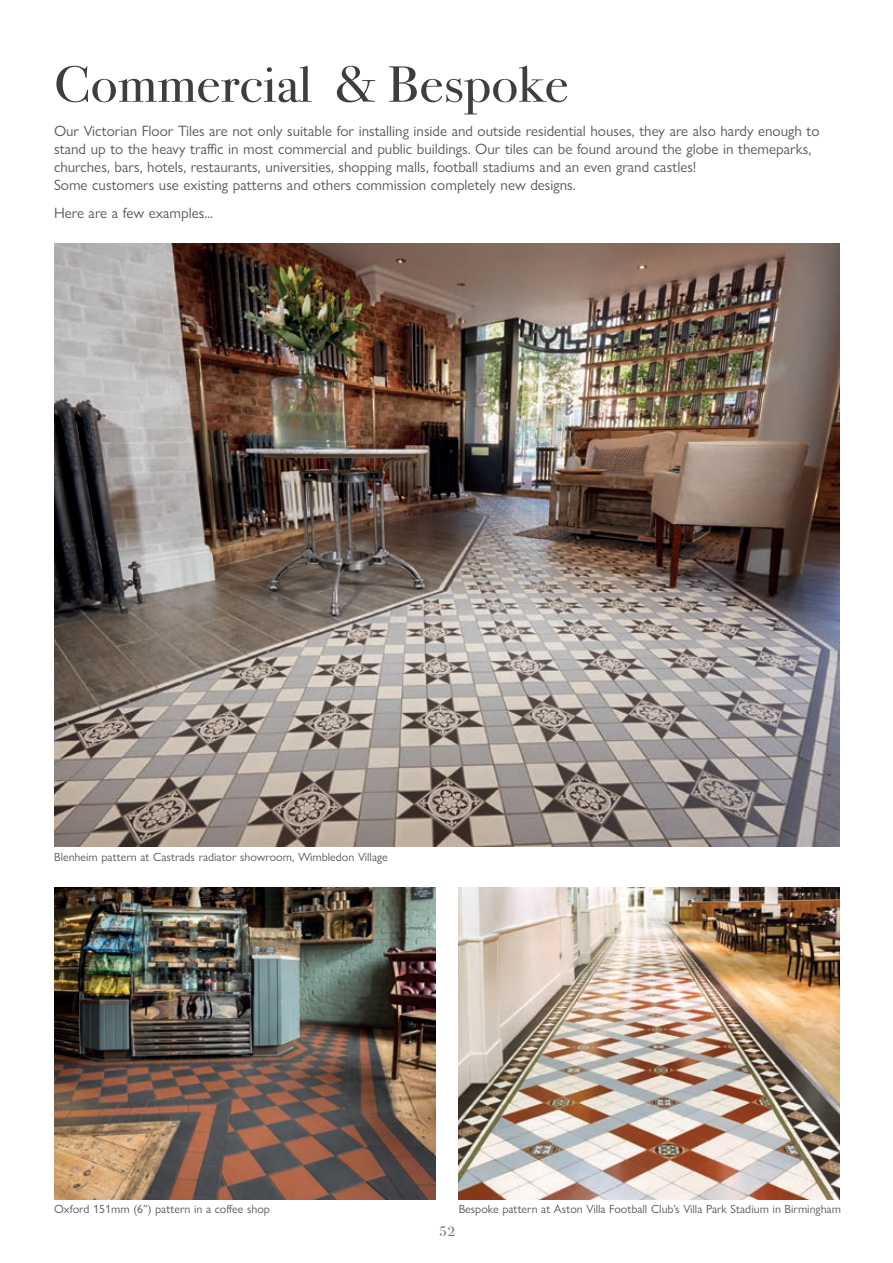
<style>
.page{position:relative;width:893px;height:1263px;background:#fff}
.page>*{position:absolute;margin:0;border:0;box-sizing:border-box;transform-origin:0 0}
.t1{font:51px "Bodoni Svty Two ITCTT";color:#3e3e3f;scale:1.1 1}
.t2{font:15px/18px "Gill Sans Nova";color:#57585a}
.t3{font:13.5px "Bodoni Svty Two ITCTT";color:#767771;scale:1.1 1}
.t4{font:11.85px "Gill Sans Nova";color:#57585a}
</style>
<div class="page">
<img style="left:54px;top:243px;width:786px;height:603px">
<img style="left:54px;top:887px;width:381px;height:312px">
<img style="left:459px;top:887px;width:381px;height:312px">
<p class="t1" style="left:54px;top:43px;width:469px">Commercial &amp; Bespoke</p>
<p class="t2" style="left:54px;top:121px;width:767px">Our Victorian Floor Tiles are not only suitable for installing inside and outside residential houses, they are also hardy enough to stand up to the heavy traffic in most commercial and public buildings. Our tiles can be found around the globe in themeparks, churches, bars, hotels, restaurants, universities, shopping malls, football stadiums and an even grand castles!</p>
<p class="t2" style="left:54px;top:175px;width:523px">Some customers use existing patterns and others commission completely new designs.</p>
<p class="t2" style="left:54px;top:204px;width:161px">Here are a few examples...</p>
<p class="t4" style="left:54px;top:850px;width:335px">Blenheim pattern at Castrads radiator showroom, Wimbledon Village</p>
<p class="t4" style="left:54px;top:1202px;width:218px">Oxford 151mm (6”) pattern in a coffee shop</p>
<p class="t4" style="left:459px;top:1202px;width:384px">Bespoke pattern at Aston Villa Football Club’s Villa Park Stadium in Birmingham</p>
<p class="t3" style="left:439px;top:1221px;width:16px">52</p>
</div>
